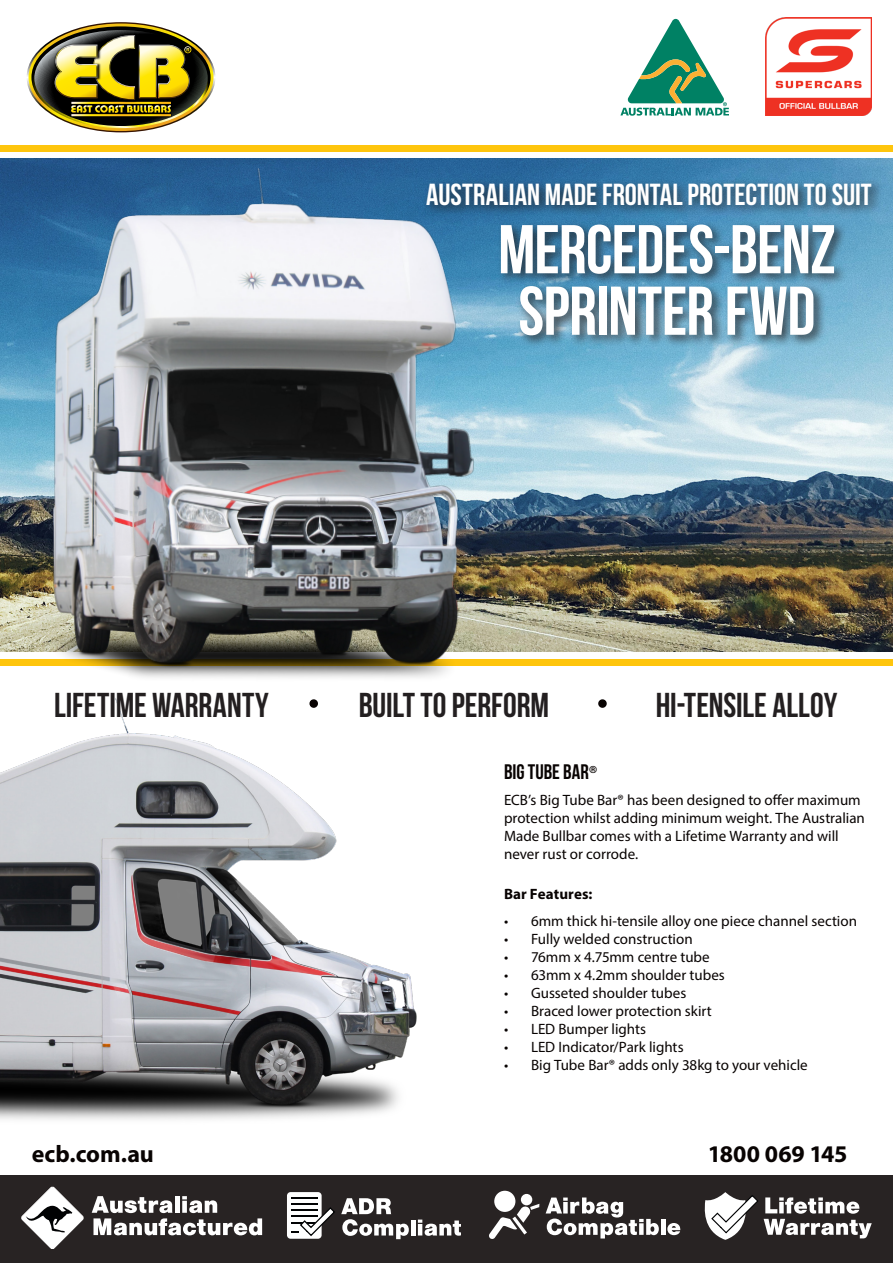
<style>
.page{position:relative;width:893px;height:1263px;background:#fff}
.page>*{position:absolute;margin:0;border:0;box-sizing:border-box;transform-origin:0 0}
.t1{font:68.85px/61.5px "Bebas Neue";letter-spacing:-.01em;color:#fff}
.t2{font:700 34.5px "Bebas Neue";color:#231f20}
.t3{font:30.45px "Bebas Neue";letter-spacing:.005em;color:#fff}
.t4{font:700 24px "Myriad Pro";letter-spacing:-.005em;color:#080302}
.t5{font:700 21px "Bebas Neue";letter-spacing:-.005em;color:#080302}
.t6{font:15px/18px "Myriad Pro";color:#080302}
.t7{font:700 15px "Myriad Pro";letter-spacing:.005em;color:#080302}
</style>
<div class="page">
<img style="left:0;top:721px;width:417px;height:399px">
<img style="left:0;top:158px;width:893px;height:494px">
<div style="left:0;top:1175px;width:893px;height:88px;background:#282323"></div>
<svg style="left:704px;top:1192px;width:168px;height:48px"></svg>
<hr style="left:411px;top:1219px;width:4px;height:16px;background:#fff">
<svg style="left:418px;top:1219px;width:43px;height:17px"></svg>
<div style="left:287px;top:1192px;width:35px;height:47px;background:#fff;border-radius:4px"></div>
<hr style="left:291px;top:1197px;width:27px;height:2px;background:#010203">
<svg style="left:291px;top:1198px;width:118px;height:41px"></svg>
<svg style="left:21px;top:1186px;width:63px;height:63px"></svg>
<svg style="left:92px;top:1196px;width:170px;height:39px"></svg>
<hr style="left:661px;top:1219px;width:4px;height:16px;background:#fff">
<svg style="left:667px;top:1223px;width:13px;height:12px"></svg>
<div style="left:494px;top:1191px;width:21px;height:21px;background:#fff;border-radius:50%"></div>
<div style="left:521px;top:1194px;width:11px;height:11px;background:#fff;border-radius:50%"></div>
<svg style="left:489px;top:1204px;width:50px;height:35px"></svg>
<svg style="left:546px;top:1197px;width:113px;height:41px"></svg>
<div style="left:422px;top:179px;width:462px;height:169px;background:#231f20;opacity:.75"></div>
<div style="left:0;top:659px;width:893px;height:6px;background:#fec50d"></div>
<div style="left:0;top:145px;width:893px;height:7px;background:#fec50d"></div>
<img style="left:27px;top:22px;width:188px;height:110px">
<img style="left:0;top:166px;width:708px;height:555px">
<img style="left:766px;top:18px;width:106px;height:97px">
<svg style="left:620px;top:18px;width:109px;height:98px"></svg>
<p class="t3" style="left:426px;top:177px;width:447px">AUSTRALIAN MADE FRONTAL PROTECTION TO SUIT</p>
<p class="t1" style="left:498px;top:218px;width:339px">MERCEDES-BENZ<br>SPRINTER FWD</p>
<p class="t2" style="left:54px;top:686px;width:216px">LIFETIME WARRANTY</p>
<p class="t2" style="left:359px;top:686px;width:192px">BUILT TO PERFORM</p>
<p class="t2" style="left:656px;top:686px;width:183px">HI-TENSILE ALLOY</p>
<p class="t5" style="left:504px;top:760px;width:95px">BIG TUBE BAR<sup>®</sup></p>
<p class="t6" style="left:504px;top:791px;width:362px">ECB’s Big Tube Bar® has been designed to offer maximum protection whilst adding minimum weight. The Australian Made Bullbar comes with a Lifetime Warranty and will never rust or corrode.</p>
<p class="t7" style="left:504px;top:885px;width:90px">Bar Features:</p>
<p class="t6" style="left:504px;top:912px;width:355px">• 6mm thick hi-tensile alloy one piece channel section</p>
<p class="t6" style="left:504px;top:930px;width:190px">• Fully welded construction</p>
<p class="t6" style="left:504px;top:948px;width:207px">• 76mm x 4.75mm centre tube</p>
<p class="t6" style="left:504px;top:966px;width:222px">• 63mm x 4.2mm shoulder tubes</p>
<p class="t6" style="left:504px;top:984px;width:184px">• Gusseted shoulder tubes</p>
<p class="t6" style="left:504px;top:1002px;width:209px">• Braced lower protection skirt</p>
<p class="t6" style="left:504px;top:1020px;width:144px">• LED Bumper lights</p>
<p class="t6" style="left:504px;top:1038px;width:181px">• LED Indicator/Park lights</p>
<p class="t6" style="left:504px;top:1056px;width:305px">• Big Tube Bar® adds only 38kg to your vehicle</p>
<p class="t4" style="left:32px;top:1138px;width:123px">ecb.com.au</p>
<p class="t4" style="left:708px;top:1138px;width:141px">1800 069 145</p>
</div>
